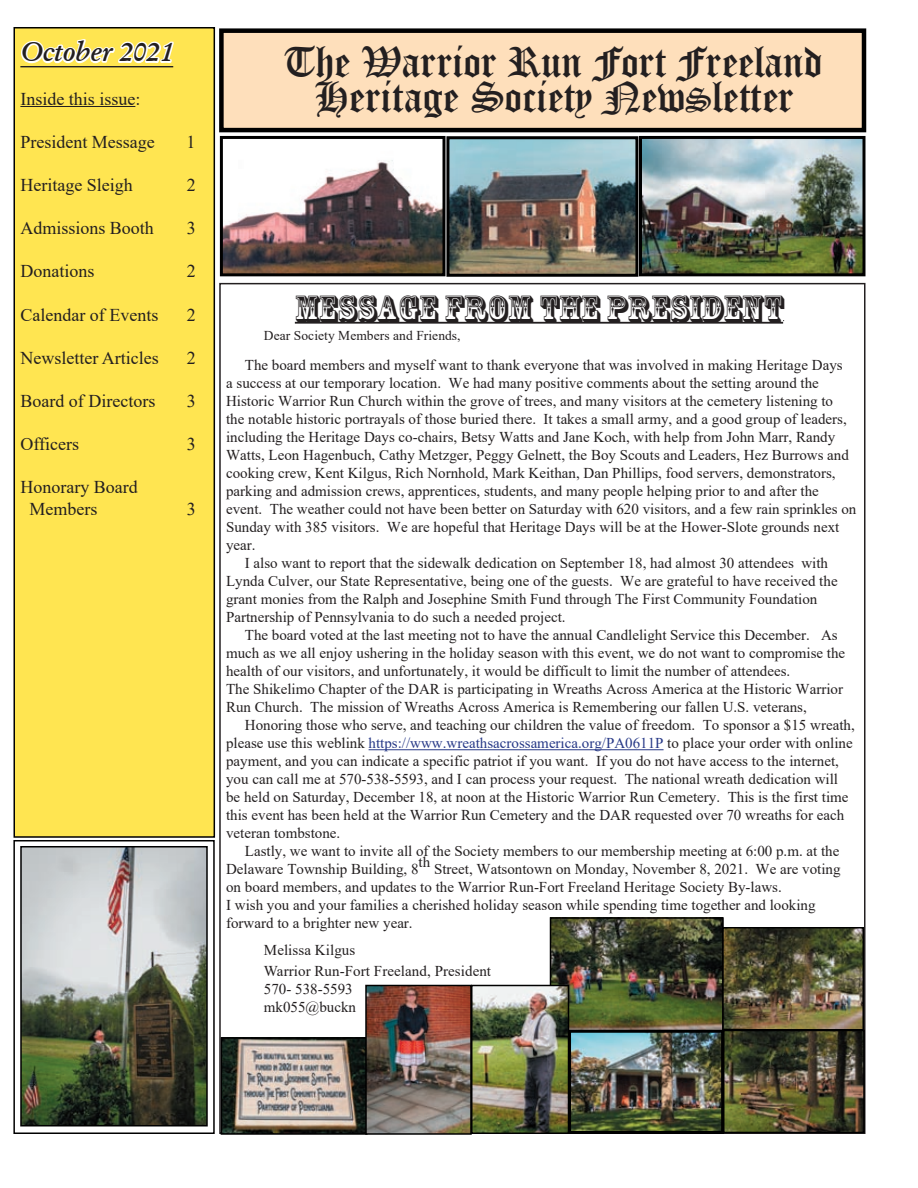
<style>
.page{position:relative;width:918px;height:1188px;background:#fff}
.page>*{position:absolute;margin:0;border:0;box-sizing:border-box;transform-origin:0 0}
.Body_Text{font:45px "Old English D";letter-spacing:.005em;color:#231f20}
.Body_Text-2{font:36px "Rosewood Std";color:#231f20}
.t1{font:italic 700 27px "Garamond";color:#231f20}
.t2{font:18px "Times New Roman";color:#231f20}
.Default{font:15px/18px "Times New Roman";color:#231f20}
.Body_Text-3{font:15px "Times New Roman";letter-spacing:.005em;color:#231f20}
.Body_Text-4{font:13.5px "Times New Roman";letter-spacing:.005em;color:#231f20}
.s1{font-size:36px}
.s2{color:#273987}
</style>
<div class="page">
<hr style="left:295px;top:322px;width:488px;height:2px;background:#231f20">
<hr style="left:369px;top:749px;width:295px;height:1px;background:#273987">
<div style="left:14px;top:28px;width:200px;height:809px;background:#ffe551"></div>
<svg style="left:20px;top:39px;width:154px;height:29px"></svg>
<hr style="left:20px;top:66px;width:153px;height:1px;background:#231f20">
<hr style="left:20px;top:106px;width:115px;height:1px;background:#231f20">
<div style="left:14px;top:27px;width:201px;height:811px;border:2px solid #000"></div>
<div style="left:13px;top:840px;width:202px;height:294px;border:2px solid #000"></div>
<img style="left:23px;top:849px;width:182px;height:274px">
<div style="left:20px;top:846px;width:188px;height:280px;border:2px solid #000"></div>
<div style="left:221px;top:31px;width:643px;height:99px;background:#fedfbb"></div>
<div style="left:219px;top:28px;width:647px;height:104px;border:4px solid #000"></div>
<img style="left:643px;top:140px;width:219px;height:132px">
<div style="left:639px;top:136px;width:227px;height:140px;border:3px solid #000"></div>
<img style="left:224px;top:160px;width:218px;height:112px">
<div style="left:220px;top:136px;width:226px;height:140px;border:3px solid #000"></div>
<img style="left:450px;top:140px;width:184px;height:133px">
<div style="left:446px;top:136px;width:192px;height:141px;border:3px solid #000"></div>
<img style="left:224px;top:1040px;width:141px;height:92px">
<div style="left:221px;top:1037px;width:147px;height:98px;border:2px solid #000"></div>
<img style="left:368px;top:988px;width:198px;height:144px">
<div style="left:365px;top:985px;width:107px;height:150px;border:2px solid #000"></div>
<img style="left:553px;top:920px;width:168px;height:109px">
<div style="left:550px;top:917px;width:174px;height:115px;border:2px solid #000"></div>
<div style="left:471px;top:985px;width:98px;height:149px;border:2px solid #000"></div>
<img style="left:572px;top:1033px;width:290px;height:97px">
<div style="left:568px;top:1030px;width:156px;height:104px;border:3px solid #000"></div>
<div style="left:723px;top:1030px;width:142px;height:103px;border:2px solid #000"></div>
<img style="left:725px;top:930px;width:136px;height:97px">
<div style="left:722px;top:927px;width:142px;height:103px;border:2px solid #000"></div>
<p class="t1" style="left:20px;top:34px;width:154px">October 2021</p>
<p class="t2" style="left:20px;top:86px;width:122px">Inside this issue:</p>
<p class="t2" style="left:20px;top:129px;width:136px">President Message</p>
<p class="t2" style="left:186px;top:129px;width:10px">1</p>
<p class="t2" style="left:20px;top:172px;width:114px">Heritage Sleigh</p>
<p class="t2" style="left:187px;top:172px;width:10px">2</p>
<p class="t2" style="left:20px;top:215px;width:135px">Admissions Booth</p>
<p class="t2" style="left:187px;top:215px;width:10px">3</p>
<p class="t2" style="left:20px;top:259px;width:75px">Donations</p>
<p class="t2" style="left:187px;top:259px;width:10px">2</p>
<p class="t2" style="left:20px;top:302px;width:139px">Calendar of Events</p>
<p class="t2" style="left:187px;top:302px;width:10px">2</p>
<p class="t2" style="left:20px;top:345px;width:140px">Newsletter Articles</p>
<p class="t2" style="left:187px;top:345px;width:10px">2</p>
<p class="t2" style="left:20px;top:388px;width:136px">Board of Directors</p>
<p class="t2" style="left:187px;top:388px;width:10px">3</p>
<p class="t2" style="left:20px;top:431px;width:60px">Officers</p>
<p class="t2" style="left:187px;top:431px;width:10px">3</p>
<p class="t2" style="left:20px;top:475px;width:119px">Honorary Board</p>
<p class="t2" style="left:29px;top:496px;width:69px">Members</p>
<p class="t2" style="left:187px;top:496px;width:10px">3</p>
<p class="Body_Text" style="left:286px;top:36px;width:538px">The Warrior Run Fort Freeland</p>
<p class="Body_Text" style="left:315px;top:71px;width:479px">Heritage Society New<span class="s1">S</span>letter</p>
<p class="Body_Text-2" style="left:295px;top:288px;width:490px">MESSAGE FROM THE PRESIDENT</p>
<p class="Body_Text-4" style="left:264px;top:326px;width:198px">Dear Society Members and Friends,</p>
<p class="Default" style="left:226px;top:356px;width:632px;text-indent:19px">The board members and myself want to thank everyone that was involved in making Heritage Days<br>a success at our temporary location. We had many positive comments about the setting around the Historic Warrior Run Church within the grove of trees, and many visitors at the cemetery listening to<br>the notable historic portrayals of those buried there. It takes a small army, and a good group of leaders, including the Heritage Days co-chairs, Betsy Watts and Jane Koch, with help from John Marr, Randy Watts, Leon Hagenbuch, Cathy Metzger, Peggy Gelnett, the Boy Scouts and Leaders, Hez Burrows and cooking crew, Kent Kilgus, Rich Nornhold, Mark Keithan, Dan Phillips, food servers, demonstrators, parking and admission crews, apprentices, students, and many people helping prior to and after the event. The weather could not have been better on Saturday with 620 visitors, and a few rain sprinkles on Sunday with 385 visitors. We are hopeful that Heritage Days will be at the Hower-Slote grounds next year.</p>
<p class="Default" style="left:226px;top:554px;width:613px;text-indent:19px">I also want to report that the sidewalk dedication on September 18, had almost 30 attendees with Lynda Culver, our State Representative, being one of the guests. We are grateful to have received the grant monies from the Ralph and Josephine Smith Fund through The First Community Foundation Partnership of Pennsylvania to do such a needed project.</p>
<p class="Default" style="left:226px;top:626px;width:621px;text-indent:19px">The board voted at the last meeting not to have the annual Candlelight Service this December. As much as we all enjoy ushering in the holiday season with this event, we do not want to compromise the health of our visitors, and unfortunately, it would be difficult to limit the number of attendees.</p>
<p class="Default" style="left:226px;top:680px;width:618px">The Shikelimo Chapter of the DAR is participating in Wreaths Across America at the Historic Warrior</p>
<p class="Default" style="left:226px;top:698px;width:582px">Run Church. The mission of Wreaths Across America is Remembering our fallen U.S. veterans,</p>
<p class="Default" style="left:245px;top:716px;width:611px">Honoring those who serve, and teaching our children the value of freedom. To sponsor a $15 wreath,</p>
<p class="Default" style="left:226px;top:734px;width:628px">please use this weblink <span class="s2">https://www.wreathsacrossamerica.org/PA0611P</span> to place your order with online</p>
<p class="Default" style="left:226px;top:752px;width:614px">payment, and you can indicate a specific patriot if you want. If you do not have access to the internet,</p>
<p class="Default" style="left:226px;top:770px;width:613px">you can call me at 570-538-5593, and I can process your request. The national wreath dedication will</p>
<p class="Default" style="left:226px;top:788px;width:624px">be held on Saturday, December 18, at noon at the Historic Warrior Run Cemetery. This is the first time</p>
<p class="Default" style="left:226px;top:806px;width:620px">this event has been held at the Warrior Run Cemetery and the DAR requested over 70 wreaths for each</p>
<p class="Default" style="left:226px;top:824px;width:116px">veteran tombstone.</p>
<p class="Default" style="left:226px;top:842px;width:615px;text-indent:19px">Lastly, we want to invite all of the Society members to our membership meeting at 6:00 p.m. at the<br>Delaware Township Building, 8</p>
<p class="Default" style="left:419px;top:852px;width:13px">th</p>
<p class="Default" style="left:226px;top:860px;width:616px;text-indent:208px">Street, Watsontown on Monday, November 8, 2021. We are voting on board members, and updates to the Warrior Run-Fort Freeland Heritage Society By-laws.</p>
<p class="Default" style="left:226px;top:896px;width:591px">I wish you and your families a cherished holiday season while spending time together and looking forward to a brighter new year.</p>
<p class="Body_Text-3" style="left:264px;top:940px;width:93px">Melissa Kilgus</p>
<p class="Body_Text-3" style="left:264px;top:961px;width:229px">Warrior Run-Fort Freeland, President</p>
<p class="Body_Text-3" style="left:264px;top:979px;width:90px">570- 538-5593</p>
<p class="Body_Text-3" style="left:264px;top:997px;width:94px">mk055@buckn</p>
</div>
